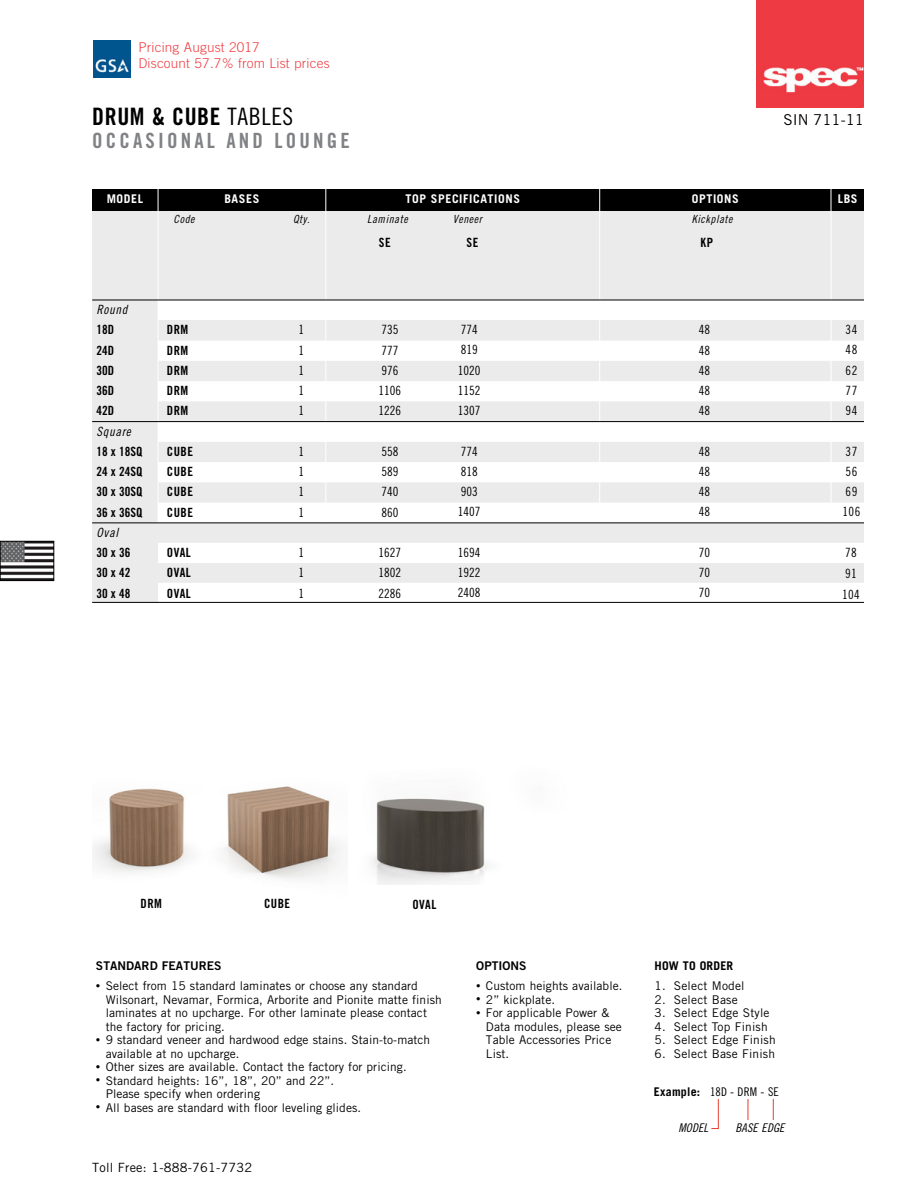
<style>
.page{position:relative;width:918px;height:1188px;background:#fff}
.page>*{position:absolute;margin:0;border:0;box-sizing:border-box;transform-origin:0 0}
.t1{font:24px "Trade Gothic LT Std Bd Cn 20";letter-spacing:.025em;color:#000}
.t2{font:21px "Trade Gothic LT Std Bd Cn 20";letter-spacing:.15em;color:#808285}
.t3{font:15px "Trade Gothic LT Std";color:#000}
.t4{font:300 13.5px/16.5px "Trade Gothic LT Std";letter-spacing:.015em;color:#ef3d42}
.t5{font:12.75px/20.2px "Trade Gothic LT Std Cn 18";color:#000;text-align:justify}
.t6{font:12.75px/20.2px "Trade Gothic LT Std Bd Cn 20";letter-spacing:.035em;color:#000;text-align:justify}
.t7{font:12.75px "Trade Gothic LT Std";letter-spacing:.015em;color:#000}
.t8{font:12.75px "Trade Gothic LT Std Cn 18 Obl";letter-spacing:.05em;color:#000}
.t9{font:12px/13.5px "Trade Gothic LT Std";letter-spacing:.005em;color:#000}
.t10{font:700 12px "Trade Gothic LT Std";letter-spacing:.05em;color:#fff}
.t11{font:12px "Trade Gothic LT Std Bd 2";letter-spacing:.005em;color:#000}
.t12{font:12px "Trade Gothic LT Std Cn 18";letter-spacing:.02em;color:#000}
.t13{font:12px "Trade Gothic LT Std Cn 18 Obl";letter-spacing:.01em;color:#000}
.t14{font:700 12px "Trade Gothic LT Std";letter-spacing:.015em;color:#000}
.t15{font:11.25px "Trade Gothic LT Std Cn 18 Obl";letter-spacing:.05em;color:#000}
.s1{font-family:"Trade Gothic LT Std Cn 18"}
.s2{font-size:9px}
.s3{font-family:"Trade Gothic LT Std";font-weight:700}
</style>
<div class="page">
<img style="left:757px;top:0;width:107px;height:108px">
<img style="left:2px;top:543px;width:50px;height:36px">
<div style="left:0;top:541px;width:54px;height:40px;border:1px solid #000"></div>
<img style="left:93px;top:40px;width:37px;height:37px">
<div style="left:92px;top:200px;width:772px;height:402px;background:#ebebec"></div>
<div style="left:92px;top:189px;width:772px;height:21px;background:#000"></div>
<div style="left:158px;top:341px;width:714px;height:20px;background:#fff"></div>
<div style="left:158px;top:381px;width:714px;height:20px;background:#fff"></div>
<div style="left:158px;top:422px;width:714px;height:20px;background:#fff"></div>
<div style="left:158px;top:462px;width:714px;height:20px;background:#fff"></div>
<div style="left:158px;top:503px;width:714px;height:20px;background:#fff"></div>
<div style="left:158px;top:543px;width:714px;height:20px;background:#fff"></div>
<div style="left:158px;top:583px;width:714px;height:20px;background:#fff"></div>
<div style="left:158px;top:300px;width:714px;height:20px;background:#fff"></div>
<hr style="left:831px;top:186px;width:1px;height:337px;background:#fff">
<hr style="left:158px;top:184px;width:1px;height:339px;background:#fff">
<hr style="left:325px;top:184px;width:1px;height:339px;background:#fff">
<hr style="left:599px;top:184px;width:1px;height:339px;background:#fff">
<hr style="left:92px;top:523px;width:772px;height:1px;background:#000">
<hr style="left:92px;top:602px;width:772px;height:1px;background:#000">
<svg style="left:711px;top:1099px;width:8px;height:30px"></svg>
<svg style="left:748px;top:1099px;width:1px;height:21px"></svg>
<svg style="left:773px;top:1099px;width:1px;height:21px"></svg>
<hr style="left:92px;top:421px;width:772px;height:1px;background:#000">
<hr style="left:92px;top:300px;width:772px;height:1px;background:#000">
<img style="left:372px;top:798px;width:115px;height:87px">
<img style="left:92px;top:788px;width:98px;height:85px">
<img style="left:224px;top:786px;width:118px;height:93px">
<p class="t4" style="left:138px;top:39px;width:193px">Pricing August 2017<br>Discount 57.7% from List prices</p>
<h1 class="t1" style="left:92px;top:102px;width:203px">DRUM &amp; CUBE <span class="s1">TABLES</span></h1>
<h2 class="t2" style="left:92px;top:128px;width:259px">OCCASIONAL AND LOUNGE</h2>
<p class="t10" style="left:107px;top:191px;width:38px">MODEL</p>
<p class="t10" style="left:224px;top:191px;width:37px">BASES</p>
<p class="t15" style="left:174px;top:212px;width:23px">Code</p>
<p class="t15" style="left:293px;top:212px;width:18px">Qty.</p>
<p class="t10" style="left:405px;top:191px;width:116px">TOP SPECIFICATIONS</p>
<p class="t15" style="left:367px;top:212px;width:42px">Laminate</p>
<p class="t15" style="left:453px;top:212px;width:31px">Veneer</p>
<p class="t10" style="left:692px;top:191px;width:48px">OPTIONS</p>
<p class="t15" style="left:692px;top:212px;width:42px">Kickplate</p>
<p class="t6" style="left:379px;top:232px;width:13px">SE</p>
<p class="t6" style="left:466px;top:232px;width:13px">SE</p>
<p class="t6" style="left:701px;top:232px;width:14px">KP</p>
<p class="t8" style="left:97px;top:302px;width:32px">Round</p>
<p class="t6" style="left:97px;top:320px;width:19px">18D 24D 30D 36D 42D</p>
<p class="t8" style="left:97px;top:423px;width:36px">Square</p>
<p class="t6" style="left:97px;top:441px;width:47px">18 x 18SQ 24 x 24SQ 30 x 30SQ 36 x 36SQ</p>
<p class="t8" style="left:97px;top:525px;width:23px">Oval</p>
<p class="t6" style="left:97px;top:542px;width:35px">30 x 36<br>30 x 42<br>30 x 48</p>
<p class="t6" style="left:167px;top:320px;width:23px">DRM DRM DRM DRM DRM</p>
<p class="t6" style="left:167px;top:441px;width:28px">CUBE CUBE CUBE CUBE</p>
<p class="t6" style="left:167px;top:542px;width:25px">OVAL OVAL OVAL</p>
<p class="t5" style="left:299px;top:320px;width:7px">1<br>1<br>1<br>1<br>1</p>
<p class="t5" style="left:299px;top:441px;width:7px">1<br>1<br>1<br>1</p>
<p class="t5" style="left:299px;top:542px;width:7px">1<br>1<br>1</p>
<p class="t5" style="left:379px;top:320px;width:24px;text-align:left">735<br>777<br>976<br>1106<br>1226</p>
<p class="t5" style="left:381px;top:441px;width:18px">558<br>589<br>740<br>860</p>
<p class="t5" style="left:379px;top:542px;width:24px">1627<br>1802<br>2286</p>
<p class="t5" style="left:458px;top:319px;width:24px;text-align:left">774<br>819<br>1020<br>1152<br>1307</p>
<p class="t5" style="left:458px;top:441px;width:24px;text-align:left">774<br>818<br>903<br>1407</p>
<p class="t5" style="left:458px;top:542px;width:24px">1694<br>1922<br>2408</p>
<p class="t5" style="left:699px;top:319px;width:13px">48<br>48<br>48<br>48<br>48</p>
<p class="t5" style="left:699px;top:441px;width:13px">48<br>48<br>48<br>48</p>
<p class="t5" style="left:699px;top:542px;width:13px">70<br>70<br>70</p>
<p class="t3" style="left:784px;top:111px;width:82px">SIN 711-11</p>
<p class="t10" style="left:838px;top:191px;width:21px">LBS</p>
<p class="t5" style="left:846px;top:319px;width:13px">34<br>48<br>62<br>77<br>94</p>
<p class="t5" style="left:843px;top:441px;width:19px;text-align:left">37<br>56<br>69<br>106</p>
<p class="t5" style="left:842px;top:542px;width:19px;line-height:21px;text-align:left">78<br>91<br>104</p>
<p class="t6" style="left:141px;top:893px;width:23px">DRM</p>
<p class="t6" style="left:264px;top:893px;width:28px">CUBE</p>
<p class="t6" style="left:412px;top:894px;width:25px">OVAL</p>
<p class="t11" style="left:96px;top:958px;width:127px">STANDARD FEATURES</p>
<p class="t9" style="left:106px;top:979px;width:338px;text-indent:-10px"><span class="s2">•</span> Select from 15 standard laminates or choose any standard Wilsonart, Nevamar, Formica, Arborite and Pionite matte finish laminates at no upcharge. For other laminate please contact the factory for pricing.</p>
<p class="t9" style="left:106px;top:1033px;width:326px;text-indent:-10px"><span class="s2">•</span> 9 standard veneer and hardwood edge stains. Stain-to-match available at no upcharge.</p>
<p class="t9" style="left:96px;top:1060px;width:312px"><span class="s2">•</span> Other sizes are available. Contact the factory for pricing.</p>
<p class="t9" style="left:106px;top:1074px;width:230px;text-indent:-10px"><span class="s2">•</span> Standard heights: 16”, 18”, 20” and 22”.<br>Please specify when ordering</p>
<p class="t9" style="left:96px;top:1101px;width:267px"><span class="s2">•</span> All bases are standard with floor leveling glides.</p>
<p class="t7" style="left:92px;top:1160px;width:162px">Toll Free: 1-888-761-7732</p>
<p class="t11" style="left:476px;top:958px;width:52px">OPTIONS</p>
<p class="t9" style="left:476px;top:979px;width:148px"><span class="s2">•</span> Custom heights available.</p>
<p class="t9" style="left:476px;top:993px;width:80px"><span class="s2">•</span> 2” kickplate.</p>
<p class="t9" style="left:486px;top:1006px;width:137px;text-indent:-10px"><span class="s2">•</span> For applicable Power &amp;<br>Data modules, please see<br>Table Accessories Price<br>List.</p>
<p class="t14" style="left:655px;top:958px;width:80px">HOW TO ORDER</p>
<p class="t9" style="left:655px;top:979px;width:92px">1. Select Model</p>
<p class="t9" style="left:655px;top:993px;width:85px">2. Select Base</p>
<p class="t9" style="left:655px;top:1006px;width:117px">3. Select Edge Style</p>
<p class="t9" style="left:655px;top:1020px;width:115px">4. Select Top Finish</p>
<p class="t9" style="left:655px;top:1033px;width:123px">5. Select Edge Finish</p>
<p class="t9" style="left:655px;top:1047px;width:122px">6. Select Base Finish</p>
<p class="t12" style="left:654px;top:1084px;width:126px"><span class="s3">Example:</span> 18D - DRM - SE</p>
<p class="t13" style="left:679px;top:1121px;width:31px">MODEL</p>
<p class="t13" style="left:736px;top:1120px;width:51px">BASE EDGE</p>
</div>
